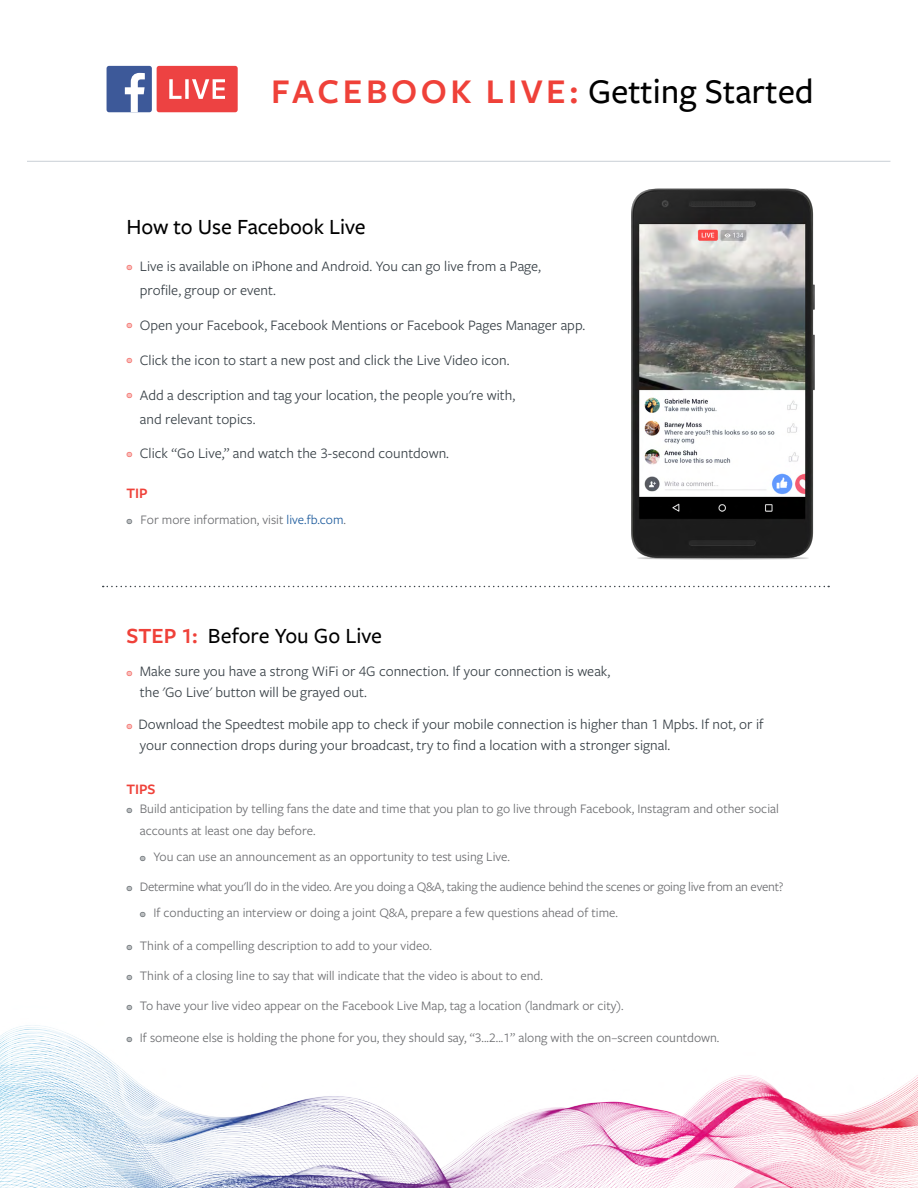
<style>
.page{position:relative;width:918px;height:1188px;background:#fff}
.page>*{position:absolute;margin:0;border:0;box-sizing:border-box;transform-origin:0 0}
.t1{font:500 36px "Freight Sans LF Pro";color:#000}
.t2{font:500 22.5px "Freight Sans LF Pro";letter-spacing:-.005em;color:#000}
.t3{font:15px/24px "Freight Sans LF Pro";color:#3a4248}
.t4{font:600 15px "Freight Sans LF Pro";color:#ef4139}
.t5{font:13.5px/22.2px "Freight Sans LF Pro";color:#6d6e71}
.t6{font:13.5px/26px "Freight Sans LF Pro";letter-spacing:-.02em;color:#6d6e71}
.s1{font-weight:600;color:#ef4139}
.s2{font-size:12px;color:#ef4139}
.s3{font-size:12px;color:#3a4248}
.s4{color:#215e9e}
</style>
<div class="page">
<svg style="left:103px;top:586px;width:726px;height:1px"></svg>
<hr style="left:27px;top:161px;width:863px;height:1px;background:#c9cfd6">
<div style="left:107px;top:66px;width:45px;height:46px;background:#3d5999;border-radius:3px"></div>
<svg style="left:125px;top:73px;width:20px;height:39px"></svg>
<div style="left:157px;top:66px;width:81px;height:46px;background:#ed4242;border-radius:3px"></div>
<svg style="left:169px;top:79px;width:56px;height:20px"></svg>
<img style="left:631px;top:188px;width:184px;height:372px">
<img style="left:0;top:1025px;width:918px;height:163px">
<h1 class="t1" style="left:271px;top:67px;width:544px"><span class="s1">FACEBOOK LIVE:</span> Getting Started</h1>
<h2 class="t2" style="left:126px;top:211px;width:241px">How to Use Facebook Live</h2>
<p class="t3" style="left:140px;top:254px;width:403px;text-indent:-14px"><span class="s2">W</span> Live is available on iPhone and Android. You can go live from a Page, profile, group or event.</p>
<p class="t3" style="left:126px;top:312px;width:460px"><span class="s2">W</span> Open your Facebook, Facebook Mentions or Facebook Pages Manager app.</p>
<p class="t3" style="left:126px;top:347px;width:385px"><span class="s2">W</span> Click the icon to start a new post and click the Live Video icon.</p>
<p class="t3" style="left:140px;top:382px;width:377px;text-indent:-14px"><span class="s2">W</span> Add a description and tag your location, the people you're with, and relevant topics.</p>
<p class="t3" style="left:126px;top:441px;width:324px"><span class="s2">W</span> Click “Go Live,” and watch the 3-second countdown.</p>
<p class="t4" style="left:126px;top:483px;width:23px">TIP</p>
<p class="t5" style="left:126px;top:508px;width:221px"><span class="s3">W</span> For more information, visit <span class="s4">live.fb.com</span>.</p>
<h2 class="t2" style="left:126px;top:620px;width:257px"><span class="s1">STEP 1:</span> Before You Go Live</h2>
<p class="t3" style="left:140px;top:660px;width:472px;line-height:21px;text-indent:-14px"><span class="s2">W</span> Make sure you have a strong WiFi or 4G connection. If your connection is weak, the 'Go Live' button will be grayed out.</p>
<p class="t3" style="left:140px;top:713px;width:625px;line-height:21px;text-indent:-14px"><span class="s2">W</span> Download the Speedtest mobile app to check if your mobile connection is higher than 1 Mpbs. If not, or if your connection drops during your broadcast, try to find a location with a stronger signal.</p>
<p class="t4" style="left:126px;top:779px;width:31px">TIPS</p>
<p class="t5" style="left:140px;top:797px;width:641px;text-indent:-14px"><span class="s3">W</span> Build anticipation by telling fans the date and time that you plan to go live through Facebook, Instagram and other social accounts at least one day before.</p>
<p class="t5" style="left:140px;top:845px;width:372px"><span class="s3">W</span> You can use an announcement as an opportunity to test using Live.</p>
<p class="t6" style="left:140px;top:873px;width:645px;text-indent:-14px"><span class="s3">W</span> Determine what you'll do in the video. Are you doing a Q&amp;A, taking the audience behind the scenes or going live from an event?<br><span class="s3">W</span> If conducting an interview or doing a joint Q&amp;A, prepare a few questions ahead of time.</p>
<p class="t5" style="left:126px;top:934px;width:307px"><span class="s3">W</span> Think of a compelling description to add to your video.</p>
<p class="t5" style="left:126px;top:964px;width:418px"><span class="s3">W</span> Think of a closing line to say that will indicate that the video is about to end.</p>
<p class="t5" style="left:126px;top:994px;width:499px"><span class="s3">W</span> To have your live video appear on the Facebook Live Map, tag a location (landmark or city).</p>
<p class="t5" style="left:126px;top:1026px;width:595px"><span class="s3">W</span> If someone else is holding the phone for you, they should say, “3...2...1” along with the on–screen countdown.</p>
</div>
